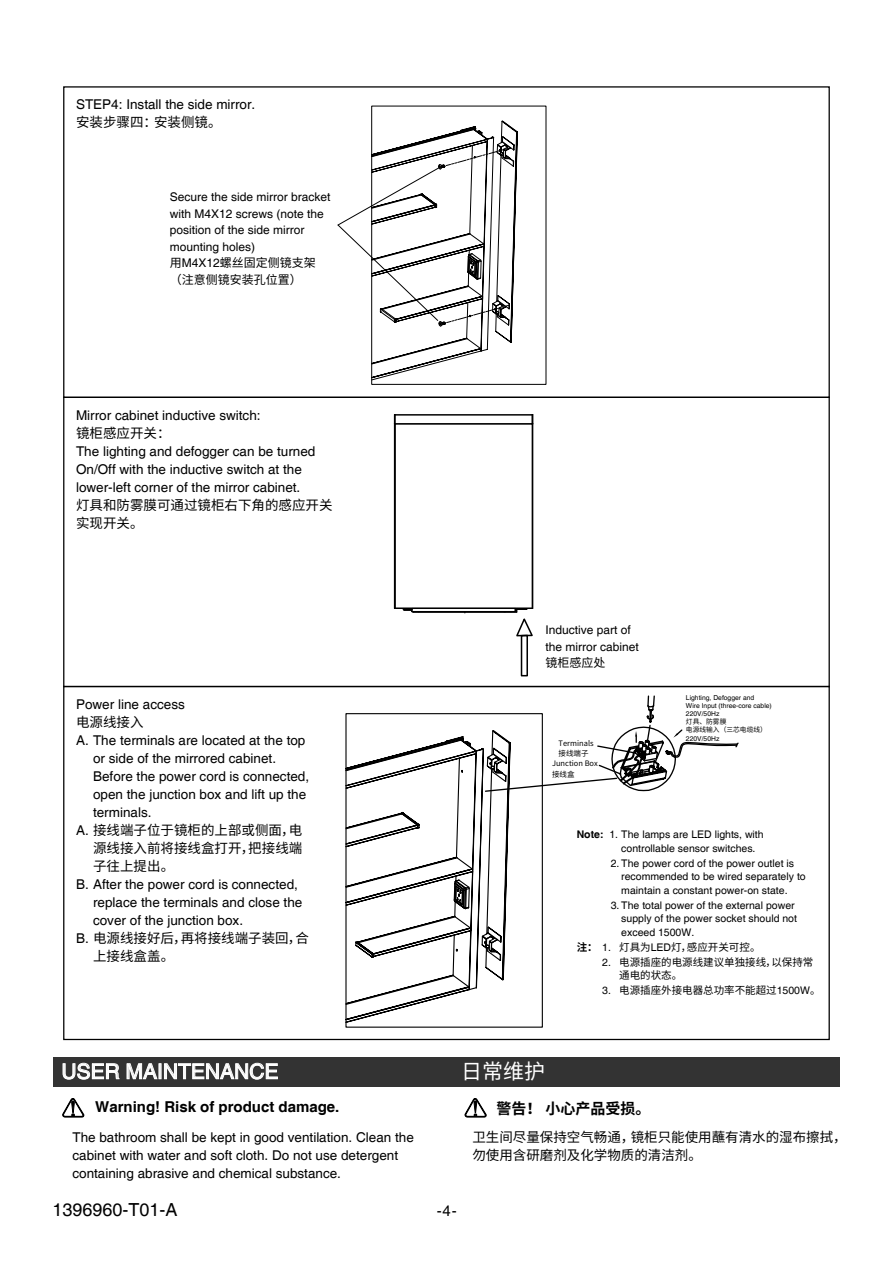
<style>
.page{position:relative;width:893px;height:1263px;background:#fff}
.page>*{position:absolute;margin:0;border:0;box-sizing:border-box;transform-origin:0 0}
.t1{font:21px "Helvetica";color:#fff}
.t2{font:21px "Source Han Sans CN";color:#fff}
.t3{font:18px "Helvetica";color:#000}
.t4{font:700 15px "Helvetica";color:#000}
.t5{font:700 15px "Source Han Sans CN";color:#000}
.t6{font:15px "Helvetica";color:#000}
.t7{font:13.5px/18px "Helvetica";color:#000}
.t8{font:13.5px/18px "Source Han Sans CN";color:#000}
.t9{font:12px/16.5px "Helvetica";color:#000}
.t10{font:12px/16.5px "Source Han Sans CN";color:#000}
.t11{font:10.5px/13.5px "Helvetica";color:#000}
.t12{font:10.5px/13.5px "Source Han Sans CN";color:#000}
.t13{font:7.5px/10.5px "Source Han Sans CN";color:#000}
.t14{font:6.75px/8.1px "Helvetica";color:#000}
.t15{font:6.75px/8.1px "Source Han Sans CN";color:#000}
.s1{font-family:"Helvetica"}
.s2{font-weight:700}
</style>
<div class="page">
<svg style="left:63px;top:685px;width:767px;height:356px"></svg>
<svg style="left:465px;top:1098px;width:22px;height:19px"></svg>
<svg style="left:62px;top:1098px;width:22px;height:20px"></svg>
<div style="left:53px;top:1057px;width:787px;height:30px;background:#333"></div>
<svg style="left:63px;top:1063px;width:56px;height:16px"></svg>
<svg style="left:127px;top:1063px;width:151px;height:16px"></svg>
<svg style="left:337px;top:105px;width:138px;height:276px"></svg>
<svg style="left:393px;top:414px;width:82px;height:200px"></svg>
<svg style="left:475px;top:86px;width:92px;height:609px"></svg>
<svg style="left:345px;top:695px;width:395px;height:329px"></svg>
<p class="t7" style="left:76px;top:96px;width:181px">STEP4: Install the side mirror.</p>
<p class="t8" style="left:76px;top:113px;width:147px">安装步骤四：安装侧镜。</p>
<p class="t9" style="left:170px;top:189px;width:162px">Secure the side mirror bracket with M4X12 screws (note the position of the side mirror mounting holes)</p>
<p class="t10" style="left:170px;top:255px;width:148px">用<span class="s1">M4X12</span>螺丝固定侧镜支架（注意侧镜安装孔位置）</p>
<p class="t7" style="left:76px;top:406px;width:186px">Mirror cabinet inductive switch:</p>
<p class="t8" style="left:76px;top:424px;width:96px">镜柜感应开关：</p>
<p class="t7" style="left:76px;top:442px;width:241px">The lighting and defogger can be turned<br>On/Off with the inductive switch at the lower-left corner of the mirror cabinet.</p>
<p class="t8" style="left:76px;top:496px;width:258px">灯具和防雾膜可通过镜柜右下角的感应开关实现开关。</p>
<p class="t7" style="left:76px;top:695px;width:110px">Power line access</p>
<p class="t8" style="left:76px;top:713px;width:69px">电源线接入</p>
<p class="t7" style="left:93px;top:731px;width:218px;text-indent:-17px">A. The terminals are located at the top or side of the mirrored cabinet.<br>Before the power cord is connected, open the junction box and lift up the terminals.</p>
<p class="t8" style="left:93px;top:821px;width:211px;text-align:justify;text-indent:-17px"><span class="s1">A.</span> 接线端子位于镜柜的上部或侧面，电源线接入前将接线盒打开，把接线端子往上提出。</p>
<p class="t7" style="left:93px;top:875px;width:211px;text-indent:-17px">B. After the power cord is connected, replace the terminals and close the cover of the junction box.</p>
<p class="t8" style="left:93px;top:929px;width:217px;text-indent:-17px"><span class="s1">B.</span> 电源线接好后，再将接线端子装回，合上接线盒盖。</p>
<p class="t9" style="left:545px;top:622px;width:95px">Inductive part of the mirror cabinet</p>
<p class="t10" style="left:545px;top:655px;width:61px">镜柜感应处</p>
<p class="t13" style="left:559px;top:738px;width:37px">Terminals接线端子</p>
<p class="t13" style="left:552px;top:758px;width:47px">Junction Box接线盒</p>
<p class="t14" style="left:686px;top:694px;width:87px">Lighting, Defogger and<br>Wire Input (three-core cable)<br>220V/50Hz</p>
<p class="t15" style="left:686px;top:718px;width:82px">灯具、防雾膜<br>电源线输入（三芯电缆线）</p>
<p class="t14" style="left:686px;top:734px;width:35px">220V/50Hz</p>
<p class="t11" style="left:621px;top:828px;width:144px;text-indent:-45px"><span class="s2">Note:</span> 1. The lamps are LED lights, with controllable sensor switches.</p>
<p class="t11" style="left:621px;top:857px;width:186px;text-indent:-11px">2. The power cord of the power outlet is recommended to be wired separately to maintain a constant power-on state.</p>
<p class="t11" style="left:621px;top:899px;width:177px;text-indent:-11px">3. The total power of the external power supply of the power socket should not exceed 1500W.</p>
<p class="t12" style="left:577px;top:940px;width:185px"><span class="s2">注：</span> <span class="s1">1.</span> 灯具为<span class="s1">LED</span>灯，感应开关可控。</p>
<p class="t12" style="left:619px;top:955px;width:196px;text-indent:-17px"><span class="s1">2.</span> 电源插座的电源线建议单独接线，以保持常通电的状态。</p>
<p class="t12" style="left:602px;top:984px;width:220px"><span class="s1">3.</span> 电源插座外接电器总功率不能超过<span class="s1">1500W</span>。</p>
<h1 class="t1" style="left:61px;top:1059px;width:219px">USER MAINTENANCE</h1>
<h1 class="t2" style="left:461px;top:1059px;width:85px">日常维护</h1>
<p class="t4" style="left:95px;top:1098px;width:246px">Warning! Risk of product damage.</p>
<p class="t5" style="left:496px;top:1100px;width:156px">警告！小心产品受损。</p>
<p class="t7" style="left:72px;top:1128px;width:343px">The bathroom shall be kept in good ventilation. Clean the cabinet with water and soft cloth. Do not use detergent containing abrasive and chemical substance.</p>
<p class="t8" style="left:472px;top:1128px;width:376px">卫生间尽量保持空气畅通，镜柜只能使用蘸有清水的湿布擦拭，勿使用含研磨剂及化学物质的清洁剂。</p>
<h2 class="t3" style="left:53px;top:1199px;width:127px">1396960-T01-A</h2>
<p class="t6" style="left:437px;top:1202px;width:22px">-4-</p>
</div>
